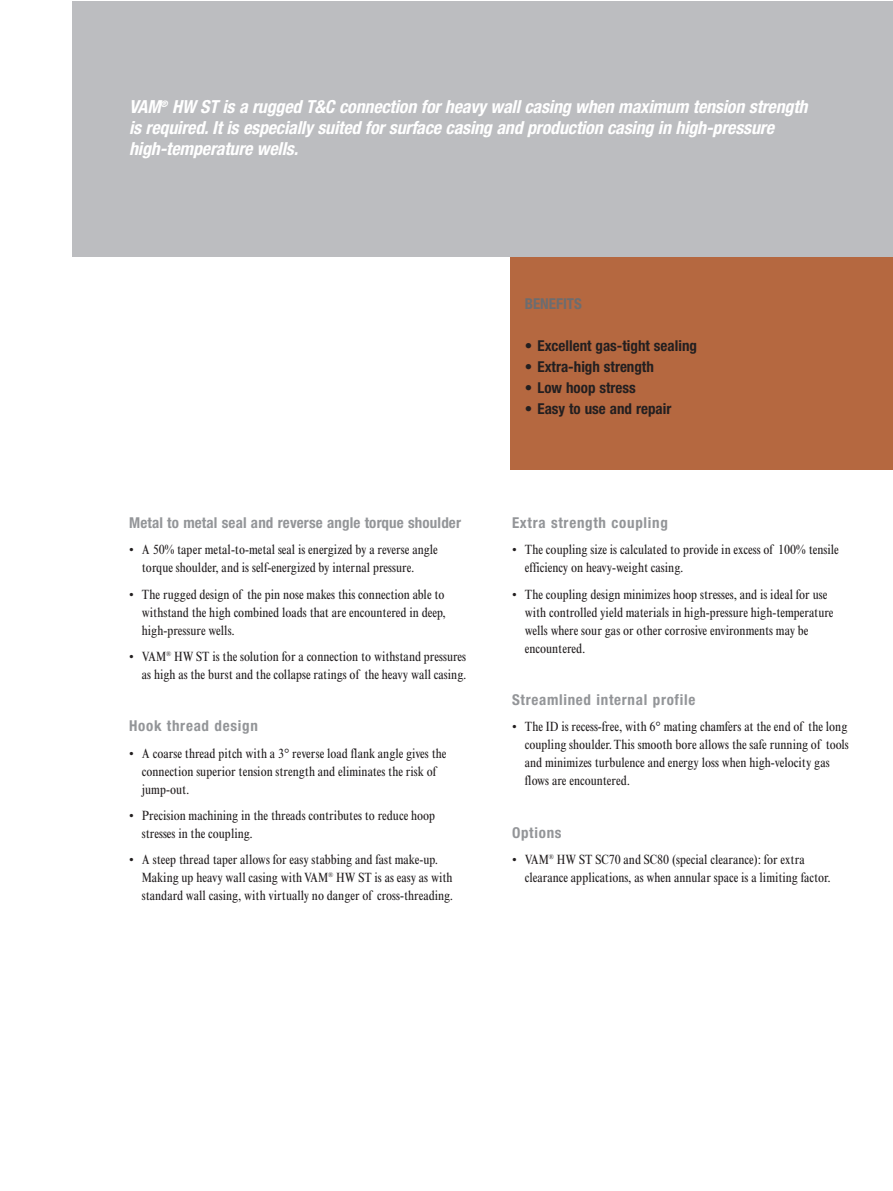
<style>
.page{position:relative;width:893px;height:1191px;background:#fff}
.page>*{position:absolute;margin:0;border:0;box-sizing:border-box;transform-origin:0 0}
.t1{font:italic 700 condensed 18px/21px "Helvetica Neue";letter-spacing:-.01em;color:#fff}
.t2{font:700 condensed 15px "Helvetica Neue";color:#231f20}
.t3{font:700 condensed 15px "Helvetica Neue";letter-spacing:.05em;color:#939598}
.t4{font:700 condensed 15px "Helvetica Neue";letter-spacing:.01em;color:#939598}
.t5{font:700 condensed 15px "Helvetica Neue";color:#6c6d70}
.t6{font:condensed 13.5px/18px "Times New Roman";color:#231f20}
</style>
<div class="page">
<div style="left:510px;top:231px;width:382px;height:238px;background:#b56840"></div>
<div style="left:72px;top:2px;width:820px;height:255px;background:#bcbdc0"></div>
<h1 class="t1" style="left:129px;top:98px;width:680px">VAM<sup>®</sup> HW ST is a rugged T&amp;C connection for heavy wall casing when maximum tension strength is required. It is especially suited for surface casing and production casing in high-pressure high-temperature wells.</h1>
<p class="t4" style="left:129px;top:517px;width:333px">Metal to metal seal and reverse angle torque shoulder</p>
<p class="t6" style="left:142px;top:542px;width:297px;text-indent:-13px">• A 50% taper metal-to-metal seal is energized by a reverse angle torque shoulder, and is self-energized by internal pressure.</p>
<p class="t6" style="left:142px;top:586px;width:305px;text-align:justify;text-indent:-13px">• The rugged design of the pin nose makes this connection able to withstand the high combined loads that are encountered in deep, high-pressure wells.</p>
<p class="t6" style="left:129px;top:648px;width:339px;text-align:right">• VAM<sup>®</sup> HW ST is the solution for a connection to withstand pressures as high as the burst and the collapse ratings of the heavy wall casing.</p>
<p class="t3" style="left:129px;top:721px;width:130px">Hook thread design</p>
<p class="t6" style="left:142px;top:745px;width:306px;text-indent:-13px">• A coarse thread pitch with a 3° reverse load flank angle gives the connection superior tension strength and eliminates the risk of jump-out.</p>
<p class="t6" style="left:142px;top:807px;width:295px;text-indent:-13px">• Precision machining in the threads contributes to reduce hoop stresses in the coupling.</p>
<p class="t6" style="left:142px;top:852px;width:313px;text-indent:-13px">• A steep thread taper allows for easy stabbing and fast make-up.<br>Making up heavy wall casing with VAM<sup>®</sup> HW ST is as easy as with standard wall casing, with virtually no danger of cross-threading.</p>
<p class="t5" style="left:524px;top:299px;width:59px">BENEFITS</p>
<p class="t2" style="left:524px;top:341px;width:174px">• Excellent gas-tight sealing</p>
<p class="t2" style="left:524px;top:362px;width:131px">• Extra-high strength</p>
<p class="t2" style="left:524px;top:383px;width:113px">• Low hoop stress</p>
<p class="t2" style="left:524px;top:404px;width:148px">• Easy to use and repair</p>
<p class="t3" style="left:512px;top:517px;width:157px">Extra strength coupling</p>
<p class="t6" style="left:524px;top:542px;width:315px;text-indent:-13px">• The coupling size is calculated to provide in excess of 100% tensile efficiency on heavy-weight casing.</p>
<p class="t6" style="left:524px;top:586px;width:310px;text-indent:-13px">• The coupling design minimizes hoop stresses, and is ideal for use with controlled yield materials in high-pressure high-temperature wells where sour gas or other corrosive environments may be encountered.</p>
<p class="t3" style="left:512px;top:694px;width:185px">Streamlined internal profile</p>
<p class="t6" style="left:524px;top:719px;width:325px;text-indent:-13px">• The ID is recess-free, with 6° mating chamfers at the end of the long coupling shoulder. This smooth bore allows the safe running of tools and minimizes turbulence and energy loss when high-velocity gas flows are encountered.</p>
<p class="t3" style="left:512px;top:827px;width:51px">Options</p>
<p class="t6" style="left:524px;top:852px;width:308px;text-indent:-13px">• VAM<sup>®</sup> HW ST SC70 and SC80 (special clearance): for extra clearance applications, as when annular space is a limiting factor.</p>
</div>
